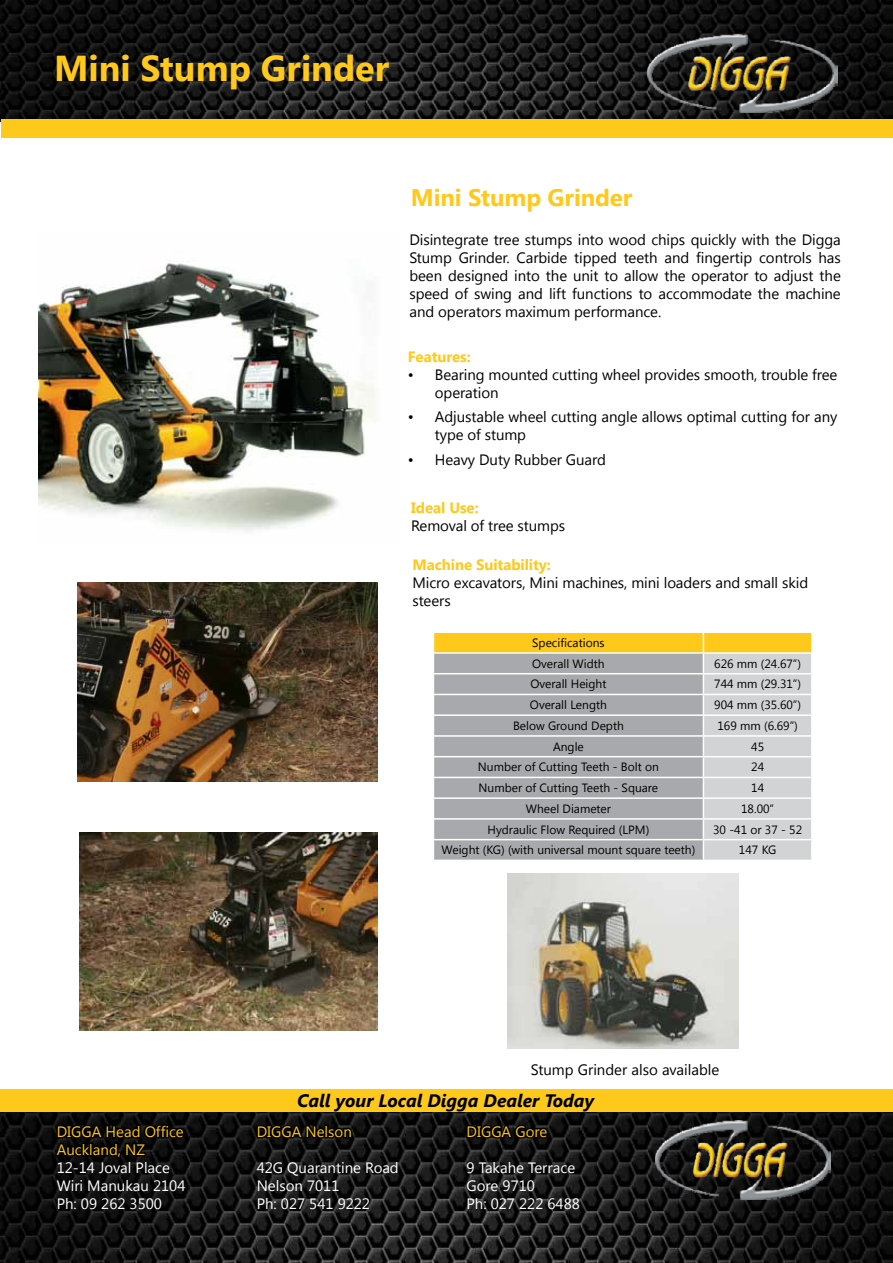
<style>
.page{position:relative;width:893px;height:1263px;background:#fff}
.page>*{position:absolute;margin:0;border:0;box-sizing:border-box;transform-origin:0 0}
.t1{font:700 36px "Segoe UI";color:#ffc91b}
.t2{font:700 24px "Segoe UI";letter-spacing:-.005em;color:#ffc91b}
.t3{font:italic 700 18px "Segoe UI";color:#000}
.t4{font:15px/18px "Segoe UI";letter-spacing:-.005em;color:#000}
.t5{font:15px/18px "Segoe UI";color:#fff}
.t6{font:15px/18px "Segoe UI";letter-spacing:-.005em;color:#010203}
.t7{font:15px/18px "Segoe UI";color:#fcc51b}
.t8{font:700 15px "Segoe UI";letter-spacing:-.005em;color:#ffc91b}
.t9{font:12px/20.7px "Segoe UI";color:#000}
</style>
<div class="page">
<img style="left:38px;top:261px;width:337px;height:270px">
<img style="left:0;top:1108px;width:893px;height:155px">
<img style="left:0;top:0;width:893px;height:121px">
<img style="left:655px;top:1121px;width:176px;height:78px">
<svg style="left:53px;top:1112px;width:133px;height:48px;background:#080808"></svg>
<svg style="left:255px;top:1112px;width:99px;height:29px;background:#0c0c0c"></svg>
<svg style="left:465px;top:1112px;width:85px;height:38px;background:#0e0e0e"></svg>
<img style="left:647px;top:34px;width:190px;height:79px">
<div style="left:0;top:1089px;width:892px;height:23px;background:#ffc91b"></div>
<div style="left:1px;top:120px;width:891px;height:18px;background:#ffc91b"></div>
<svg style="left:433px;top:632px;width:379px;height:228px;background:#bfbcaf"></svg>
<hr style="left:811px;top:840px;width:2px;height:20px;background:#fff">
<img style="left:507px;top:874px;width:231px;height:175px">
<img style="left:77px;top:582px;width:300px;height:200px">
<img style="left:80px;top:832px;width:297px;height:198px">
<h1 class="t1" style="left:54px;top:43px;width:337px">Mini Stump Grinder</h1>
<h2 class="t2" style="left:411px;top:180px;width:223px">Mini Stump Grinder</h2>
<p class="t4" style="left:409px;top:230px;width:433px;text-align:justify">Disintegrate tree stumps into wood chips quickly with the Digga Stump Grinder. Carbide tipped teeth and fingertip controls has been designed into the unit to allow the operator to adjust the speed of swing and lift functions to accommodate the machine and operators maximum performance.</p>
<p class="t8" style="left:408px;top:346px;width:64px">Features:</p>
<p class="t4" style="left:435px;top:365px;width:404px;text-indent:-27px">• Bearing mounted cutting wheel provides smooth, trouble free operation</p>
<p class="t4" style="left:435px;top:407px;width:404px;text-indent:-27px">• Adjustable wheel cutting angle allows optimal cutting for any type of stump</p>
<p class="t4" style="left:408px;top:449px;width:200px">• Heavy Duty Rubber Guard</p>
<p class="t8" style="left:411px;top:497px;width:69px">Ideal Use:</p>
<p class="t4" style="left:411px;top:516px;width:156px">Removal of tree stumps</p>
<p class="t8" style="left:412px;top:554px;width:140px">Machine Suitability:</p>
<p class="t6" style="left:412px;top:573px;width:397px">Micro excavators, Mini machines, mini loaders and small skid steers</p>
<p class="t9" style="left:532px;top:632px;width:74px">Specifications<br>Overall Width</p>
<p class="t9" style="left:714px;top:653px;width:88px">626 mm (24.67”)</p>
<p class="t9" style="left:530px;top:673px;width:78px">Overall Height</p>
<p class="t9" style="left:714px;top:673px;width:88px">744 mm (29.31”)</p>
<p class="t9" style="left:530px;top:694px;width:79px">Overall Length</p>
<p class="t9" style="left:714px;top:694px;width:88px">904 mm (35.60”)</p>
<p class="t9" style="left:513px;top:715px;width:112px">Below Ground Depth</p>
<p class="t9" style="left:717px;top:715px;width:82px">169 mm (6.69”)</p>
<p class="t9" style="left:553px;top:735px;width:32px">Angle</p>
<p class="t9" style="left:751px;top:735px;width:14px">45</p>
<p class="t9" style="left:478px;top:756px;width:182px">Number of Cutting Teeth - Bolt on</p>
<p class="t9" style="left:751px;top:756px;width:14px">24</p>
<p class="t9" style="left:479px;top:777px;width:181px">Number of Cutting Teeth - Square</p>
<p class="t9" style="left:751px;top:777px;width:14px">14</p>
<p class="t9" style="left:526px;top:798px;width:87px">Wheel Diameter</p>
<p class="t9" style="left:741px;top:798px;width:34px">18.00”</p>
<p class="t9" style="left:488px;top:818px;width:163px">Hydraulic Flow Required (LPM)</p>
<p class="t9" style="left:713px;top:818px;width:90px">30 -41 or 37 - 52</p>
<p class="t9" style="left:441px;top:839px;width:255px">Weight (KG) (with universal mount square teeth)</p>
<p class="t9" style="left:739px;top:839px;width:39px">147 KG</p>
<p class="t4" style="left:531px;top:1060px;width:190px">Stump Grinder also available</p>
<p class="t7" style="left:57px;top:1122px;width:129px">DIGGA Head Office<br>Auckland, NZ</p>
<p class="t5" style="left:57px;top:1158px;width:130px">12-14 Joval Place<br>Wiri Manukau 2104<br>Ph: 09 262 3500</p>
<p class="t3" style="left:297px;top:1087px;width:299px">Call your Local Digga Dealer Today</p>
<p class="t7" style="left:257px;top:1122px;width:97px">DIGGA Nelson</p>
<p class="t5" style="left:257px;top:1158px;width:144px">42G Quarantine Road<br>Nelson 7011<br>Ph: 027 541 9222</p>
<p class="t7" style="left:466px;top:1122px;width:82px">DIGGA Gore</p>
<p class="t5" style="left:466px;top:1158px;width:115px">9 Takahe Terrace<br>Gore 9710<br>Ph: 027 222 6488</p>
</div>
